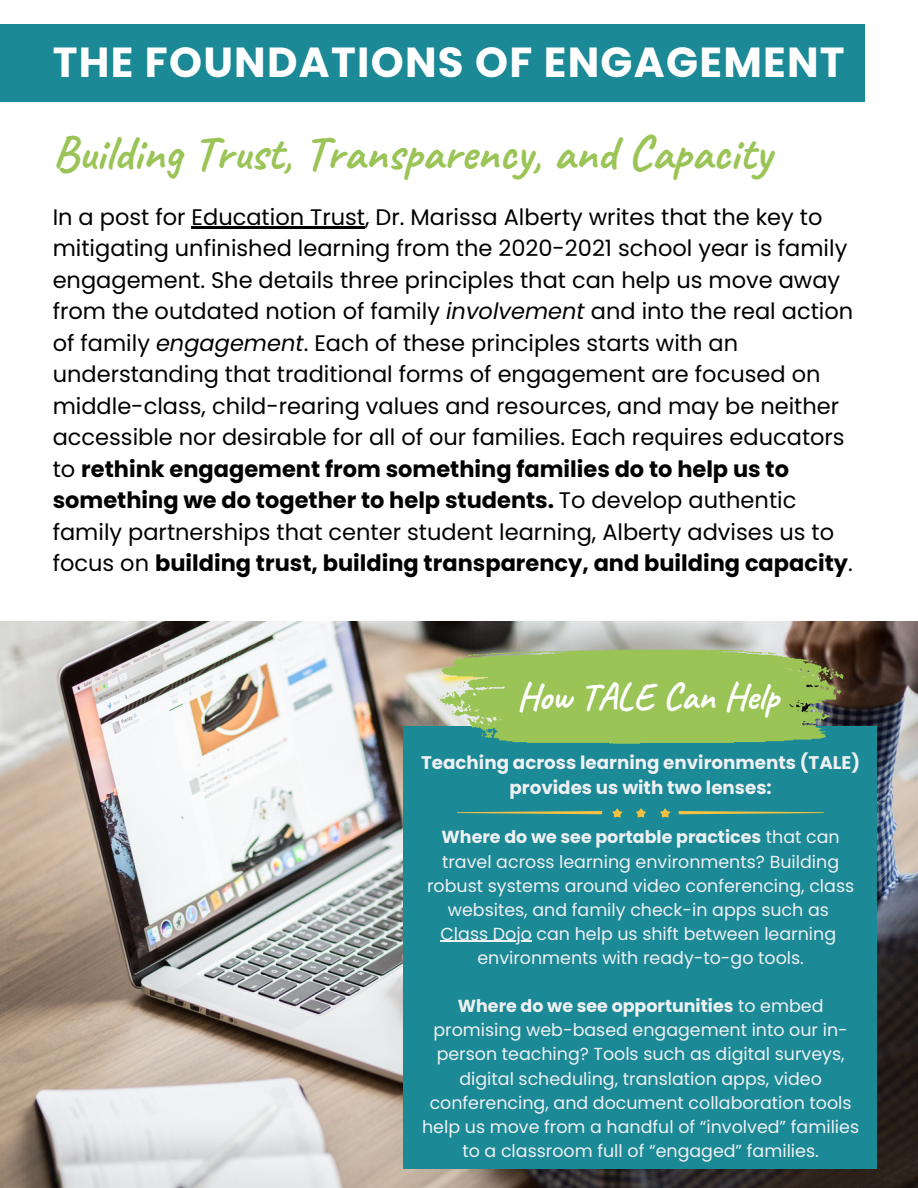
<style>
.page{position:relative;width:918px;height:1188px;background:#fff}
.page>*{position:absolute;margin:0;border:0;box-sizing:border-box;transform-origin:0 0}
.t1{font:700 48px "Caveat";color:#9ac456}
.t2{font:700 42px "Poppins";letter-spacing:.03em;color:#fff}
.t3{font:700 37.5px "Caveat";color:#fff}
.t4{font:22.5px/31.5px "Poppins";color:#000}
.t5{font:700 18.3px/25px "Poppins";color:#eff0f2;text-align:center}
.t6{font:17.4px/24.2px "Poppins";color:#eff0f2;text-align:center}
.s1{font-style:italic}
.s2{font-weight:700}
</style>
<div class="page">
<div style="left:0;top:24px;width:865px;height:78px;background:#1b8996"></div>
<img style="left:0;top:622px;width:918px;height:566px">
<div style="left:404px;top:727px;width:473px;height:442px;background:#1b8996"></div>
<hr style="left:441px;top:941px;width:91px;height:1px;background:#eff0f2">
<svg style="left:660px;top:808px;width:11px;height:10px"></svg>
<svg style="left:612px;top:808px;width:11px;height:10px"></svg>
<svg style="left:636px;top:808px;width:10px;height:10px"></svg>
<svg style="left:679px;top:811px;width:145px;height:3px"></svg>
<svg style="left:457px;top:811px;width:145px;height:3px"></svg>
<svg style="left:437px;top:649px;width:407px;height:95px;background:#93b95e"></svg>
<hr style="left:192px;top:226px;width:173px;height:2px;background:#000">
<h2 class="t2" style="left:53px;top:33px;width:794px">THE FOUNDATIONS OF ENGAGEMENT</h2>
<h1 class="t1" style="left:53px;top:123px;width:720px">Building Trust, Transparency, and Capacity</h1>
<p class="t4" style="left:53px;top:201px;width:802px">In a post for Education Trust, Dr. Marissa Alberty writes that the key to mitigating unfinished learning from the 2020-2021 school year is family engagement. She details three principles that can help us move away from the outdated notion of family <span class="s1">involvement</span> and into the real action of family <span class="s1">engagement</span>. Each of these principles starts with an understanding that traditional forms of engagement are focused on middle-class, child-rearing values and resources, and may be neither accessible nor desirable for all of our families. Each requires educators to <span class="s2">rethink engagement from something families do to help us to something we do together to help students.</span> To develop authentic family partnerships that center student learning, Alberty advises us to focus on <span class="s2">building trust, building transparency, and building capacity</span>.</p>
<h3 class="t3" style="left:517px;top:673px;width:264px">How TALE Can Help</h3>
<p class="t5" style="left:421px;top:750px;width:441px">Teaching across learning environments (TALE) provides us with two lenses:</p>
<p class="t6" style="left:427px;top:825px;width:429px"><span class="s2">Where do we see portable practices</span> that can travel across learning environments? Building robust systems around video conferencing, class websites, and family check-in apps such as Class Dojo can help us shift between learning environments with ready-to-go tools.</p>
<p class="t6" style="left:422px;top:994px;width:439px"><span class="s2">Where do we see opportunities</span> to embed promising web-based engagement into our in&shy;person teaching? Tools such as digital surveys, digital scheduling, translation apps, video conferencing, and document collaboration tools help us move from a handful of “involved” families to a classroom full of “engaged” families.</p>
</div>
